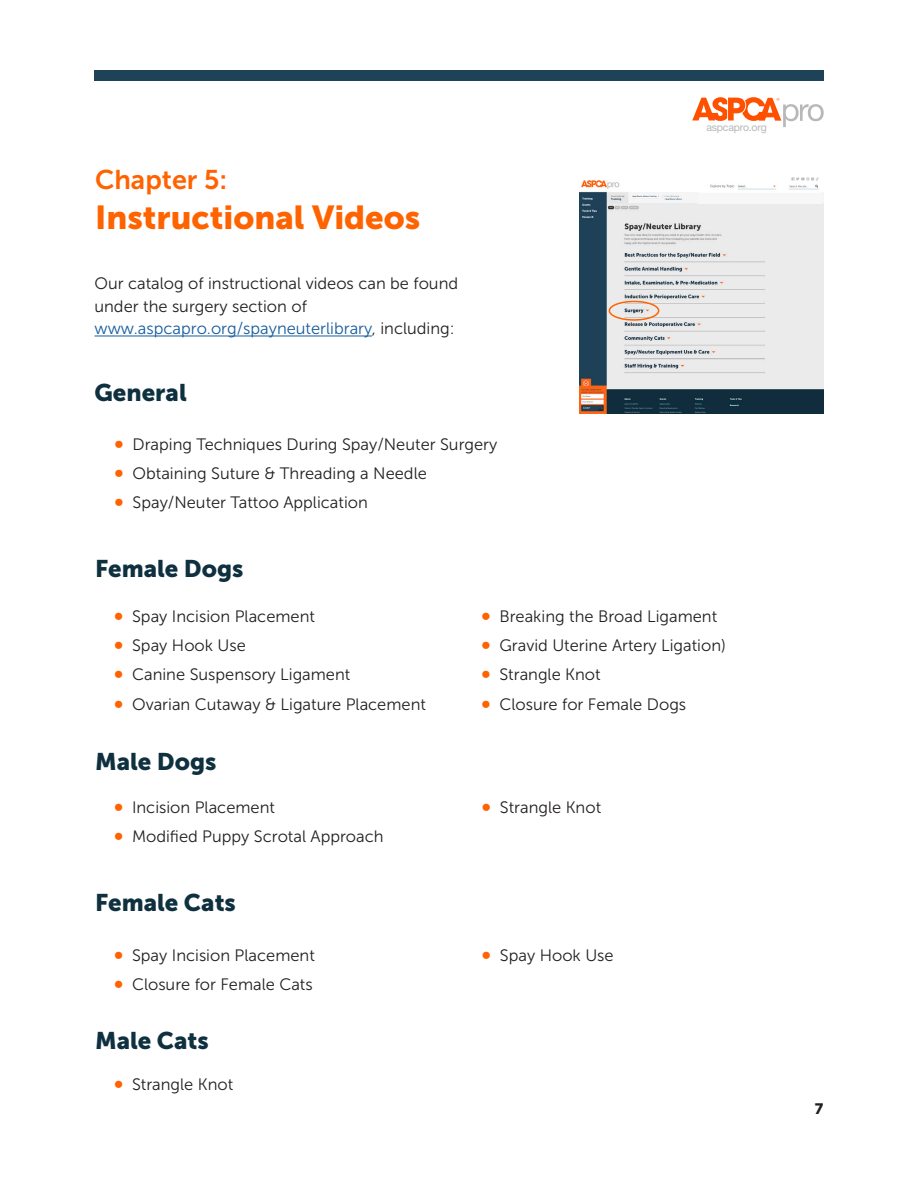
<style>
.page{position:relative;width:918px;height:1188px;background:#fff}
.page>*{position:absolute;margin:0;border:0;box-sizing:border-box;transform-origin:0 0}
.ChapterHeadMuseo{font:33px "Museo Sans 900";color:#ff6300}
.ChapterLine{font:27px "Museo Sans 700";color:#ff6300}
.ChapterSubheadsMuseo{font:24px "Museo Sans 900";color:#0f303f}
.BodyText1_copy{font:16.5px/22.5px "Museo Sans 300";color:#231f20}
.t1{font:15px "Museo Sans 900";color:#231f20}
.t2{font:10.5px "Helvetica Neue";letter-spacing:-.02em;color:#b6b8b9}
.s1{color:#175d9e}
.s2{font-family:"Museo Sans 900";font-size:19.5px;color:#ff6300}
</style>
<div class="page">
<div style="left:94px;top:70px;width:730px;height:11px;background:#1e4359"></div>
<svg style="left:692px;top:97px;width:132px;height:30px"></svg>
<hr style="left:94px;top:336px;width:278px;height:1px;background:#175d9e">
<img style="left:579px;top:180px;width:244px;height:234px">
<img style="left:609px;top:213px;width:214px;height:200px">
<img style="left:699px;top:178px;width:123px;height:26px">
<div style="left:609px;top:301px;width:50px;height:20px;border:2px solid #ff6300;border-radius:50%"></div>
<p class="ChapterLine" style="left:95px;top:165px;width:134px">Chapter 5:</p>
<p class="ChapterHeadMuseo" style="left:95px;top:199px;width:327px">Instructional Videos</p>
<p class="BodyText1_copy" style="left:94px;top:273px;width:365px">Our catalog of instructional videos can be found under the surgery section of <span class="s1">www.aspcapro.org/spayneuterlibrary</span>, including:</p>
<p class="ChapterSubheadsMuseo" style="left:94px;top:379px;width:94px">General</p>
<p class="BodyText1_copy" style="left:115px;top:433px;width:384px"><span class="s2">•</span> Draping Techniques During Spay/Neuter Surgery</p>
<p class="BodyText1_copy" style="left:115px;top:462px;width:314px"><span class="s2">•</span> Obtaining Suture &amp; Threading a Needle</p>
<p class="BodyText1_copy" style="left:115px;top:491px;width:255px"><span class="s2">•</span> Spay/Neuter Tattoo Application</p>
<p class="ChapterSubheadsMuseo" style="left:95px;top:555px;width:150px">Female Dogs</p>
<p class="t2" style="left:706px;top:120px;width:62px">aspcapro.org</p>
<p class="BodyText1_copy" style="left:114px;top:605px;width:202px"><span class="s2">•</span> Spay Incision Placement</p>
<p class="BodyText1_copy" style="left:114px;top:634px;width:133px"><span class="s2">•</span> Spay Hook Use</p>
<p class="BodyText1_copy" style="left:114px;top:664px;width:238px"><span class="s2">•</span> Canine Suspensory Ligament</p>
<p class="BodyText1_copy" style="left:114px;top:693px;width:313px"><span class="s2">•</span> Ovarian Cutaway &amp; Ligature Placement</p>
<p class="ChapterSubheadsMuseo" style="left:95px;top:748px;width:123px">Male Dogs</p>
<p class="BodyText1_copy" style="left:114px;top:796px;width:163px"><span class="s2">•</span> Incision Placement</p>
<p class="BodyText1_copy" style="left:114px;top:825px;width:271px"><span class="s2">•</span> Modified Puppy Scrotal Approach</p>
<p class="ChapterSubheadsMuseo" style="left:95px;top:889px;width:142px">Female Cats</p>
<p class="BodyText1_copy" style="left:114px;top:944px;width:202px"><span class="s2">•</span> Spay Incision Placement</p>
<p class="BodyText1_copy" style="left:114px;top:973px;width:200px"><span class="s2">•</span> Closure for Female Cats</p>
<p class="ChapterSubheadsMuseo" style="left:95px;top:1027px;width:115px">Male Cats</p>
<p class="BodyText1_copy" style="left:114px;top:1073px;width:121px"><span class="s2">•</span> Strangle Knot</p>
<p class="BodyText1_copy" style="left:481px;top:605px;width:237px"><span class="s2">•</span> Breaking the Broad Ligament</p>
<p class="BodyText1_copy" style="left:481px;top:634px;width:246px"><span class="s2">•</span> Gravid Uterine Artery Ligation)</p>
<p class="BodyText1_copy" style="left:481px;top:664px;width:121px"><span class="s2">•</span> Strangle Knot</p>
<p class="BodyText1_copy" style="left:481px;top:693px;width:206px"><span class="s2">•</span> Closure for Female Dogs</p>
<p class="BodyText1_copy" style="left:482px;top:796px;width:121px"><span class="s2">•</span> Strangle Knot</p>
<p class="BodyText1_copy" style="left:482px;top:944px;width:133px"><span class="s2">•</span> Spay Hook Use</p>
<p class="t1" style="left:815px;top:1100px;width:10px">7</p>
</div>
